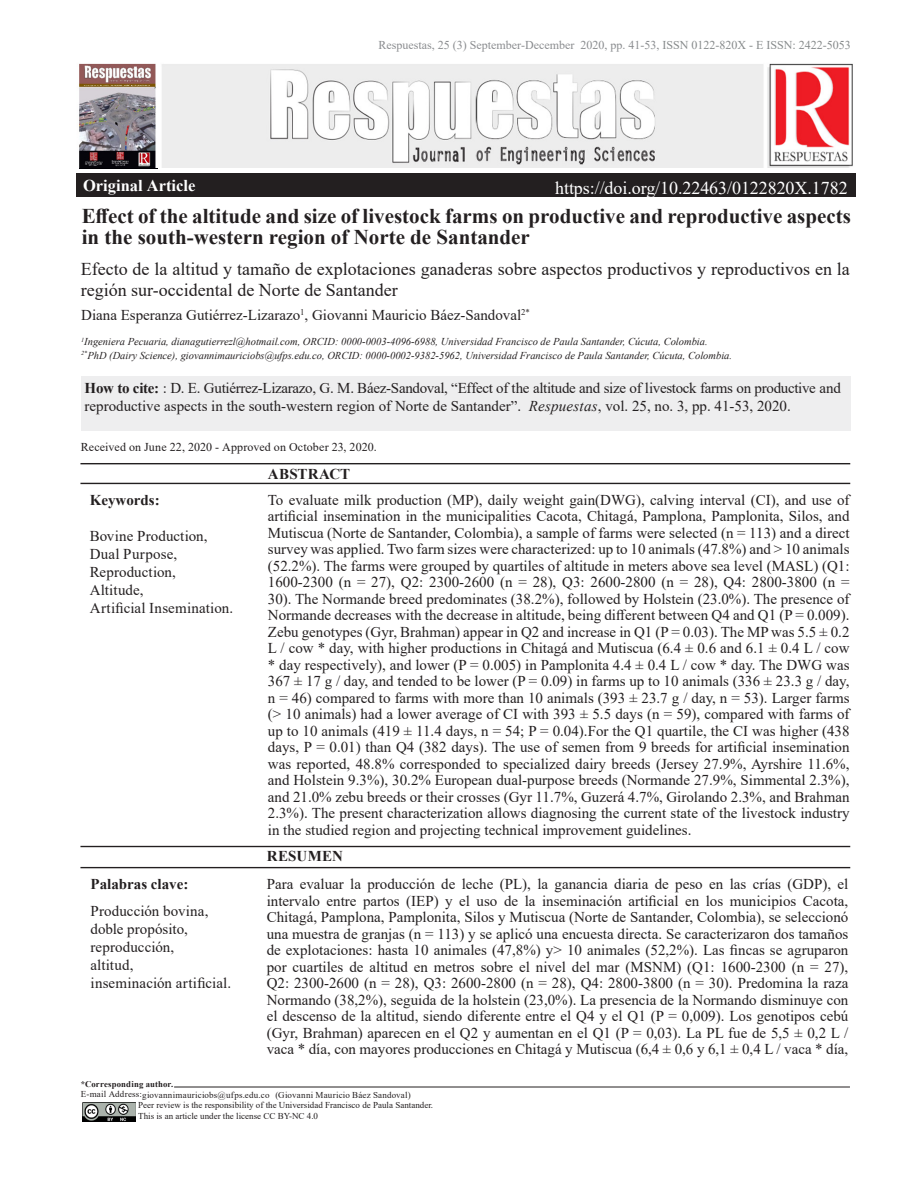
<style>
.page{position:relative;width:918px;height:1188px;background:#fff}
.page>*{position:absolute;margin:0;border:0;box-sizing:border-box;transform-origin:0 0}
.Título_1{font:700 21px/21px "Times New Roman";color:#231f20}
.Título_1-2{font:18px/21px "Times New Roman";color:#231f20}
.Título_1-3{font:18px "Times New Roman";letter-spacing:-.005em;color:#fff}
.t1{font:700 16.5px "Times New Roman";color:#fff}
.Resumen{font:15px/16.5px "Times New Roman";color:#231f20}
.Título_1-4{font:15px "Times New Roman";color:#231f20}
.Título_1-5{font:700 15px "Times New Roman";color:#231f20}
.t2{font:12px "Times New Roman";color:#8a8c8f}
.t3{font:12px "Times New Roman";letter-spacing:.01em;color:#231f20}
.Título_1-6{font:italic 10.5px "Times New Roman";color:#231f20}
.t4{font:9px/10.6px "Times New Roman";color:#231f20}
.t5{font:9px "Times New Roman";letter-spacing:.02em;color:#231f20}
.t6{font:700 8.7px "Times New Roman";letter-spacing:.02em;color:#231f20}
.s1{color:#868a8b}
.s2{font-weight:700}
.s3{font-style:italic}
</style>
<div class="page">
<hr style="left:174px;top:1087px;width:676px;height:1px;background:#231f20">
<img style="left:82px;top:1102px;width:54px;height:20px">
<div style="left:76px;top:173px;width:780px;height:24px;background:#231f20"></div>
<img style="left:79px;top:63px;width:774px;height:105px">
<div style="left:81px;top:463px;width:769px;height:1px;border:1px solid #231f20"></div>
<div style="left:81px;top:483px;width:769px;height:1px;border:1px solid #231f20"></div>
<div style="left:81px;top:846px;width:769px;height:1px;border:1px solid #231f20"></div>
<div style="left:81px;top:867px;width:769px;height:1px;border:1px solid #231f20"></div>
<div style="left:81px;top:376px;width:769px;height:55px;background:#eeeeef"></div>
<p class="t1" style="left:83px;top:174px;width:114px">Original Article</p>
<p class="t2" style="left:379px;top:36px;width:474px">Respuestas, 25 (3) September-December 2020, pp. 41-53, <span class="s1">ISSN 0122-820X - E ISSN: 2422-5053</span></p>
<p class="Título_1-3" style="left:555px;top:176px;width:294px">https://doi.org/10.22463/0122820X.1782</p>
<p class="Título_1" style="left:82px;top:205px;width:771px">Effect of the altitude and size of livestock farms on productive and reproductive aspects in the south-western region of Norte de Santander</p>
<p class="Título_1-2" style="left:81px;top:257px;width:771px">Efecto de la altitud y tamaño de explotaciones ganaderas sobre aspectos productivos y reproductivos en la región sur-occidental de Norte de Santander</p>
<p class="Título_1-4" style="left:81px;top:305px;width:450px">Diana Esperanza Gutiérrez-Lizarazo<sup>1</sup>, Giovanni Mauricio Báez-Sandoval<sup>2*</sup></p>
<p class="Título_1-6" style="left:81px;top:335px;width:628px"><sup>1</sup>Ingeniera Pecuaria, dianagutierrezl@hotmail.com, ORCID: 0000-0003-4096-6988, Universidad Francisco de Paula Santander, Cúcuta, Colombia.</p>
<p class="Título_1-6" style="left:81px;top:348px;width:652px"><sup>2*</sup>PhD (Dairy Science), giovannimauriciobs@ufps.edu.co, ORCID: 0000-0002-9382-5962, Universidad Francisco de Paula Santander, Cúcuta, Colombia.</p>
<p class="Resumen" style="left:85px;top:379px;width:758px;line-height:18px"><span class="s2">How to cite:</span> : D. E. Gutiérrez-Lizarazo, G. M. Báez-Sandoval, “Effect of the altitude and size of livestock farms on productive and reproductive aspects in the south-western region of Norte de Santander”. <span class="s3">Respuestas</span>, vol. 25, no. 3, pp. 41-53, 2020.</p>
<p class="t3" style="left:81px;top:439px;width:298px">Received on June 22, 2020 - Approved on October 23, 2020.</p>
<p class="Título_1-5" style="left:90px;top:489px;width:71px">Keywords:</p>
<p class="Resumen" style="left:90px;top:527px;width:120px">Bovine Production,</p>
<p class="Resumen" style="left:90px;top:544px;width:89px;line-height:18px">Dual Purpose,<br>Reproduction,</p>
<p class="Resumen" style="left:90px;top:581px;width:55px">Altitude,</p>
<p class="Resumen" style="left:90px;top:599px;width:145px">Artificial Insemination.</p>
<p class="Título_1-5" style="left:268px;top:463px;width:84px">ABSTRACT</p>
<p class="Resumen" style="left:268px;top:491px;width:583px;text-align:justify">To evaluate milk production (MP), daily weight gain(DWG), calving interval (CI), and use of artificial insemination in the municipalities Cacota, Chitagá, Pamplona, Pamplonita, Silos, and Mutiscua (Norte de Santander, Colombia), a sample of farms were selected (n = 113) and a direct survey was applied. Two farm sizes were characterized: up to 10 animals (47.8%) and &gt; 10 animals (52.2%). The farms were grouped by quartiles of altitude in meters above sea level (MASL) (Q1:<br>1600-2300 (n = 27), Q2: 2300-2600 (n = 28), Q3: 2600-2800 (n = 28), Q4: 2800-3800 (n = 30). The Normande breed predominates (38.2%), followed by Holstein (23.0%). The presence of Normande decreases with the decrease in altitude, being different between Q4 and Q1 (P = 0.009).<br>Zebu genotypes (Gyr, Brahman) appear in Q2 and increase in Q1 (P = 0.03). The MP was 5.5 ± 0.2<br>L / cow * day, with higher productions in Chitagá and Mutiscua (6.4 ± 0.6 and 6.1 ± 0.4 L / cow * day respectively), and lower (P = 0.005) in Pamplonita 4.4 ± 0.4 L / cow * day. The DWG was 367 ± 17 g / day, and tended to be lower (P = 0.09) in farms up to 10 animals (336 ± 23.3 g / day, n = 46) compared to farms with more than 10 animals (393 ± 23.7 g / day, n = 53). Larger farms (&gt; 10 animals) had a lower average of CI with 393 ± 5.5 days (n = 59), compared with farms of up to 10 animals (419 ± 11.4 days, n = 54; P = 0.04).For the Q1 quartile, the CI was higher (438 days, P = 0.01) than Q4 (382 days). The use of semen from 9 breeds for artificial insemination was reported, 48.8% corresponded to specialized dairy breeds (Jersey 27.9%, Ayrshire 11.6%, and Holstein 9.3%), 30.2% European dual-purpose breeds (Normande 27.9%, Simmental 2.3%), and 21.0% zebu breeds or their crosses (Gyr 11.7%, Guzerá 4.7%, Girolando 2.3%, and Brahman 2.3%). The present characterization allows diagnosing the current state of the livestock industry in the studied region and projecting technical improvement guidelines.</p>
<p class="Título_1-5" style="left:267px;top:845px;width:78px">RESUMEN</p>
<p class="Resumen" style="left:267px;top:876px;width:583px;text-align:justify">Para evaluar la producción de leche (PL), la ganancia diaria de peso en las crías (GDP), el intervalo entre partos (IEP) y el uso de la inseminación artificial en los municipios Cacota, Chitagá, Pamplona, Pamplonita, Silos y Mutiscua (Norte de Santander, Colombia), se seleccionó una muestra de granjas (n = 113) y se aplicó una encuesta directa. Se caracterizaron dos tamaños de explotaciones: hasta 10 animales (47,8%) y&gt; 10 animales (52,2%). Las fincas se agruparon por cuartiles de altitud en metros sobre el nivel del mar (MSNM) (Q1: 1600-2300 (n = 27), Q2: 2300-2600 (n = 28), Q3: 2600-2800 (n = 28), Q4: 2800-3800 (n = 30). Predomina la raza Normando (38,2%), seguida de la holstein (23,0%). La presencia de la Normando disminuye con el descenso de la altitud, siendo diferente entre el Q4 y el Q1 (P = 0,009). Los genotipos cebú (Gyr, Brahman) aparecen en el Q2 y aumentan en el Q1 (P = 0,03). La PL fue de 5,5 ± 0,2 L / vaca * día, con mayores producciones en Chitagá y Mutiscua (6,4 ± 0,6 y 6,1 ± 0,4 L / vaca * día,</p>
<p class="t5" style="left:276px;top:1088px;width:137px">(Giovanni Mauricio Báez Sandoval)</p>
<p class="Título_1-5" style="left:91px;top:873px;width:99px">Palabras clave:</p>
<p class="Resumen" style="left:91px;top:902px;width:120px">Producción bovina,</p>
<p class="Resumen" style="left:91px;top:919px;width:99px;line-height:18px">doble propósito, reproducción,</p>
<p class="Resumen" style="left:91px;top:956px;width:45px">altitud,</p>
<p class="Resumen" style="left:91px;top:974px;width:142px">inseminación artificial.</p>
<p class="t6" style="left:81px;top:1078px;width:94px">*Corresponding author.</p>
<p class="t4" style="left:138px;top:1089px;width:296px;text-indent:-57px">E-mail Address:giovannimauriciobs@ufps.edu.co<br>Peer review is the responsibility of the Universidad Francisco de Paula Santander.<br>This is an article under the license CC BY-NC 4.0</p>
<p class="t4" style="left:160px;top:1108px;width:297px">Peer review is the responsibility of the Universidad Francisco de Paula Santander.</p>
</div>
